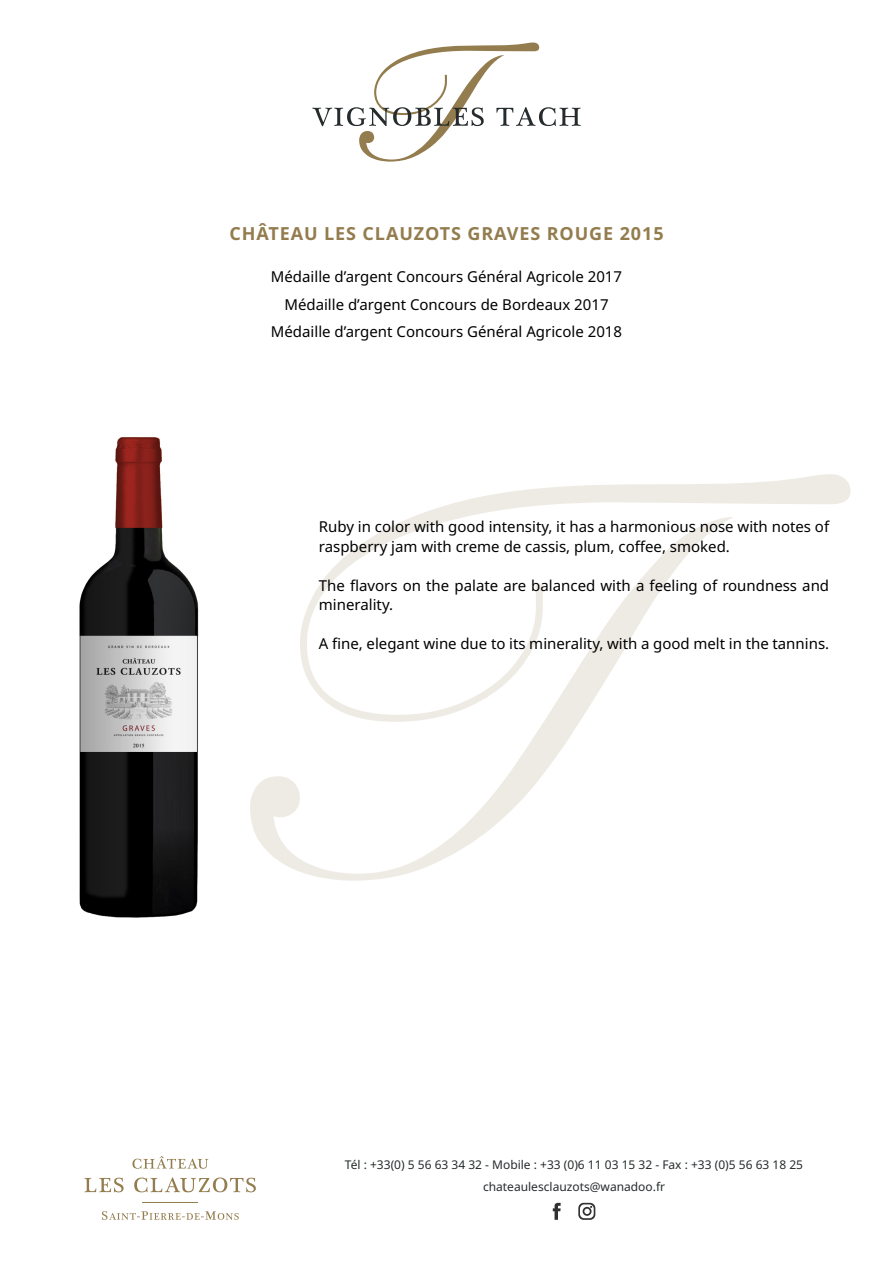
<style>
.page{position:relative;width:893px;height:1263px;background:#fff}
.page>*{position:absolute;margin:0;border:0;box-sizing:border-box;transform-origin:0 0}
.t1{font:700 18px "Noto Sans";letter-spacing:.05em;color:#937c4d}
.t2{font:15px/19.5px "Noto Sans";color:#000}
.t3{font:12px "Noto Sans";color:#262b2d}
</style>
<div class="page">
<svg style="left:418px;top:474px;width:432px;height:41px"></svg>
<svg style="left:250px;top:515px;width:483px;height:366px"></svg>
<svg style="left:312px;top:42px;width:269px;height:120px"></svg>
<svg style="left:84px;top:1178px;width:40px;height:14px"></svg>
<svg style="left:134px;top:1177px;width:122px;height:15px"></svg>
<svg style="left:132px;top:1156px;width:76px;height:13px"></svg>
<svg style="left:102px;top:1211px;width:137px;height:9px"></svg>
<hr style="left:143px;top:1203px;width:55px;height:1px;background:#937c4d">
<svg style="left:553px;top:1203px;width:8px;height:17px"></svg>
<svg style="left:578px;top:1203px;width:17px;height:17px"></svg>
<img style="left:79px;top:437px;width:120px;height:481px">
<p class="t1" style="left:229px;top:221px;width:436px">CHÂTEAU LES CLAUZOTS GRAVES ROUGE 2015</p>
<p class="t2" style="left:271px;top:267px;width:353px">Médaille d’argent Concours Général Agricole 2017</p>
<p class="t2" style="left:284px;top:295px;width:326px">Médaille d’argent Concours de Bordeaux 2017</p>
<p class="t2" style="left:271px;top:322px;width:353px">Médaille d’argent Concours Général Agricole 2018</p>
<p class="t2" style="left:319px;top:518px;width:512px">Ruby in color with good intensity, it has a harmonious nose with notes of raspberry jam with creme de cassis, plum, coffee, smoked.</p>
<p class="t2" style="left:319px;top:576px;width:512px">The flavors on the palate are balanced with a feeling of roundness and minerality.</p>
<p class="t2" style="left:319px;top:635px;width:512px">A fine, elegant wine due to its minerality, with a good melt in the tannins.</p>
<p class="t3" style="left:345px;top:1156px;width:460px">Tél : +33(0) 5 56 63 34 32 - Mobile : +33 (0)6 11 03 15 32 - Fax : +33 (0)5 56 63 18 25</p>
<p class="t3" style="left:483px;top:1178px;width:184px">chateaulesclauzots@wanadoo.fr</p>
</div>
